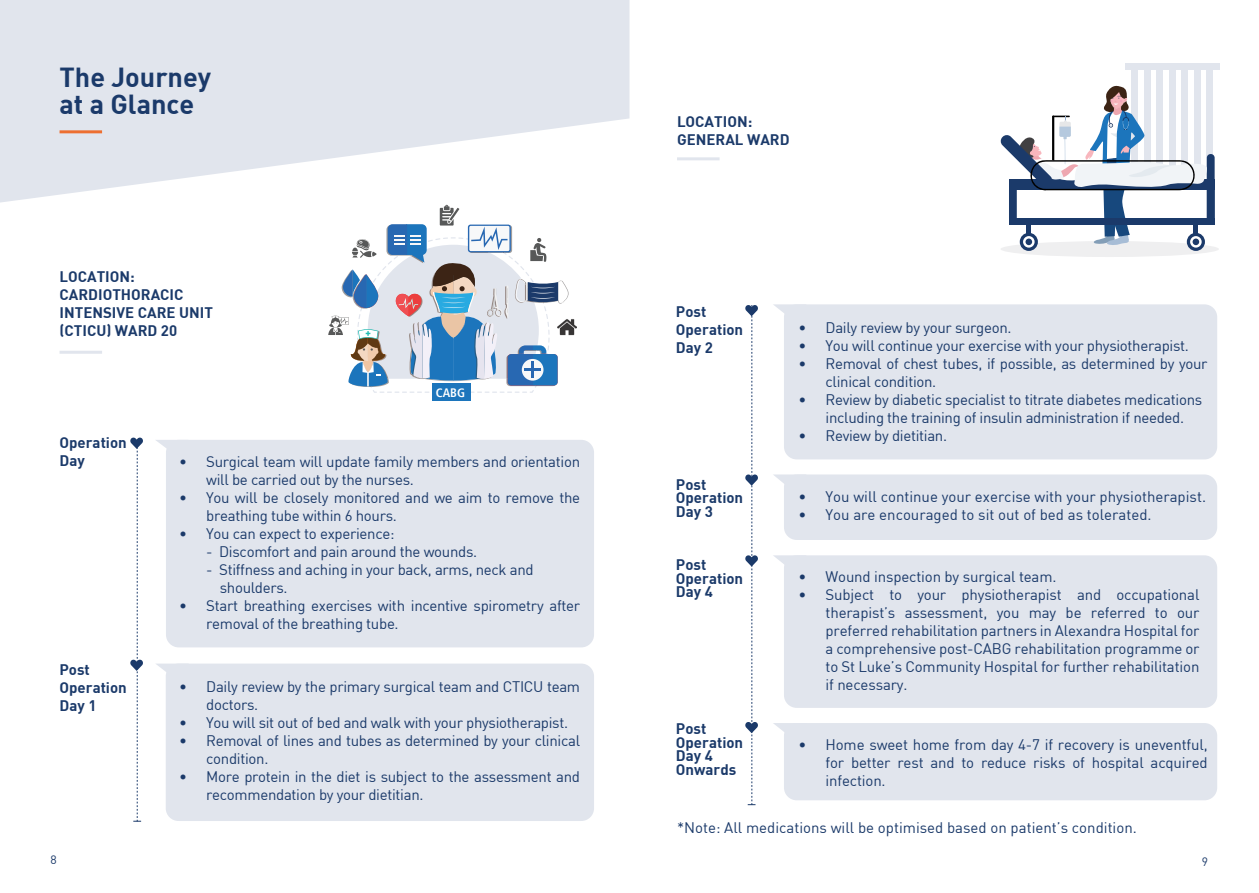
<style>
.page{position:relative;width:1259px;height:893px;background:#fff}
.page>*{position:absolute;margin:0;border:0;box-sizing:border-box;transform-origin:0 0}
.t1{font:700 27px/27px "DIN";color:#1b3a6a}
.t2{font:15px/18px "DIN";letter-spacing:-.02em;color:#1b3a6a}
.t3{font:700 15px/18px "DIN";color:#1b3a6a}
.t4{font:15px "DIN";color:#1b3a6a}
.t5{font:700 condensed 12.3px "Frutiger";color:#fff}
.t6{font:12px "DIN";color:#1b3a6a}
</style>
<div class="page">
<div style="left:784px;top:304px;width:433px;height:155px;background:#e1e5ed;border-radius:13px"></div>
<svg style="left:773px;top:304px;width:20px;height:9px"></svg>
<div style="left:784px;top:723px;width:433px;height:77px;background:#e1e5ed;border-radius:13px"></div>
<svg style="left:773px;top:723px;width:20px;height:9px"></svg>
<svg style="left:0;top:0;width:629px;height:205px;fill:#e1e5ed"></svg>
<svg style="left:156px;top:440px;width:19px;height:9px"></svg>
<div style="left:166px;top:440px;width:428px;height:207px;background:#e1e5ed;border-radius:13px"></div>
<div style="left:784px;top:474px;width:433px;height:66px;background:#e1e5ed;border-radius:13px"></div>
<svg style="left:773px;top:474px;width:21px;height:9px"></svg>
<div style="left:784px;top:555px;width:433px;height:153px;background:#e1e5ed;border-radius:13px"></div>
<svg style="left:773px;top:555px;width:20px;height:9px"></svg>
<hr style="left:60px;top:130px;width:42px;height:3px;background:#ed6f31">
<div style="left:1206px;top:70px;width:7px;height:112px;background:#e1e5ed"></div>
<div style="left:1193px;top:70px;width:7px;height:112px;background:#e1e5ed"></div>
<div style="left:1181px;top:70px;width:7px;height:112px;background:#e1e5ed"></div>
<div style="left:1168px;top:70px;width:7px;height:112px;background:#e1e5ed"></div>
<div style="left:1156px;top:70px;width:7px;height:112px;background:#e1e5ed"></div>
<div style="left:1143px;top:70px;width:7px;height:112px;background:#e1e5ed"></div>
<div style="left:1131px;top:70px;width:7px;height:112px;background:#e1e5ed"></div>
<div style="left:1124px;top:64px;width:95px;height:6px;background:#e1e5ed"></div>
<div style="left:1000px;top:241px;width:219px;height:16px;background:#efeff0;border-radius:50%"></div>
<div style="left:1206px;top:154px;width:8px;height:68px;background:#1b3a6a;border-radius:4px"></div>
<svg style="left:1186px;top:233px;width:19px;height:18px"></svg>
<svg style="left:1190px;top:236px;width:11px;height:12px"></svg>
<svg style="left:1019px;top:233px;width:19px;height:18px"></svg>
<svg style="left:1023px;top:236px;width:11px;height:12px"></svg>
<div style="left:1009px;top:219px;width:205px;height:6px;background:#1b3a6a"></div>
<svg style="left:1000px;top:84px;width:207px;height:162px"></svg>
<hr style="left:677px;top:157px;width:42px;height:3px;background:#e1e5ed">
<hr style="left:60px;top:351px;width:42px;height:3px;background:#e1e5ed">
<img style="left:571px;top:319px;width:5px;height:17px">
<div style="left:432px;top:384px;width:38px;height:17px;background:#1c75bc"></div>
<svg style="left:328px;top:205px;width:243px;height:188px"></svg>
<svg style="left:156px;top:664px;width:19px;height:9px"></svg>
<div style="left:166px;top:664px;width:428px;height:157px;background:#e1e5ed;border-radius:13px"></div>
<svg style="left:130px;top:437px;width:13px;height:385px"></svg>
<svg style="left:745px;top:305px;width:13px;height:500px"></svg>
<h1 class="t1" style="left:60px;top:62px;width:153px">The Journey at a Glance</h1>
<p class="t3" style="left:60px;top:267px;width:155px">LOCATION:<br>CARDIOTHORACIC<br>INTENSIVE CARE UNIT (CTICU) WARD 20</p>
<p class="t5" style="left:436px;top:385px;width:31px">CABG</p>
<p class="t3" style="left:60px;top:433px;width:69px">Operation<br>Day</p>
<p class="t3" style="left:60px;top:660px;width:69px">Post<br>Operation<br>Day 1</p>
<p class="t2" style="left:206px;top:454px;width:375px;text-indent:-27px">• Surgical team will update family members and orientation will be carried out by the nurses.</p>
<p class="t2" style="left:206px;top:490px;width:375px;text-indent:-27px">• You will be closely monitored and we aim to remove the breathing tube within 6 hours.</p>
<p class="t2" style="left:179px;top:526px;width:217px">• You can expect to experience:</p>
<p class="t2" style="left:206px;top:544px;width:272px">- Discomfort and pain around the wounds.</p>
<p class="t2" style="left:220px;top:562px;width:315px;text-indent:-14px">- Stiffness and aching in your back, arms, neck and shoulders.</p>
<p class="t2" style="left:206px;top:598px;width:375px;text-indent:-27px">• Start breathing exercises with incentive spirometry after removal of the breathing tube.</p>
<p class="t2" style="left:206px;top:679px;width:375px;text-indent:-27px">• Daily review by the primary surgical team and CTICU team doctors.</p>
<p class="t2" style="left:179px;top:715px;width:390px">• You will sit out of bed and walk with your physiotherapist.</p>
<p class="t2" style="left:206px;top:733px;width:375px;text-indent:-27px">• Removal of lines and tubes as determined by your clinical condition.</p>
<p class="t2" style="left:206px;top:769px;width:375px;text-indent:-27px">• More protein in the diet is subject to the assessment and recommendation by your dietitian.</p>
<p class="t3" style="left:677px;top:112px;width:114px">LOCATION:<br>GENERAL WARD</p>
<p class="t3" style="left:676px;top:302px;width:69px">Post<br>Operation<br>Day 2</p>
<p class="t3" style="left:676px;top:477px;width:69px;line-height:13.5px">Post<br>Operation<br>Day 3</p>
<p class="t3" style="left:676px;top:557px;width:69px;line-height:13.5px">Post<br>Operation<br>Day 4</p>
<p class="t3" style="left:676px;top:722px;width:69px;line-height:13.5px">Post<br>Operation<br>Day 4<br>Onwards</p>
<p class="t2" style="left:798px;top:320px;width:215px">• Daily review by your surgeon.</p>
<p class="t2" style="left:798px;top:338px;width:392px">• You will continue your exercise with your physiotherapist.</p>
<p class="t2" style="left:825px;top:356px;width:383px;text-indent:-27px">• Removal of chest tubes, if possible, as determined by your clinical condition.</p>
<p class="t2" style="left:798px;top:392px;width:405px;text-align:center">• Review by diabetic specialist to titrate diabetes medications including the training of insulin administration if needed.</p>
<p class="t2" style="left:798px;top:428px;width:150px">• Review by dietitian.</p>
<p class="t4" style="left:798px;top:490px;width:409px">• You will continue your exercise with your physiotherapist.</p>
<p class="t4" style="left:798px;top:508px;width:354px">• You are encouraged to sit out of bed as tolerated.</p>
<p class="t2" style="left:798px;top:569px;width:259px">• Wound inspection by surgical team.</p>
<p class="t2" style="left:825px;top:587px;width:375px;text-align:justify;text-indent:-27px">• Subject to your physiotherapist and occupational therapist’s assessment, you may be referred to our preferred rehabilitation partners in Alexandra Hospital for a comprehensive post-CABG rehabilitation programme or to St Luke’s Community Hospital for further rehabilitation if necessary.</p>
<p class="t2" style="left:825px;top:737px;width:383px;text-align:justify;text-indent:-27px">• Home sweet home from day 4-7 if recovery is uneventful, for better rest and to reduce risks of hospital acquired infection.</p>
<p class="t4" style="left:677px;top:820px;width:461px">*Note: All medications will be optimised based on patient’s condition.</p>
<p class="t6" style="left:51px;top:855px;width:8px">8</p>
<p class="t6" style="left:1202px;top:856px;width:8px">9</p>
</div>
